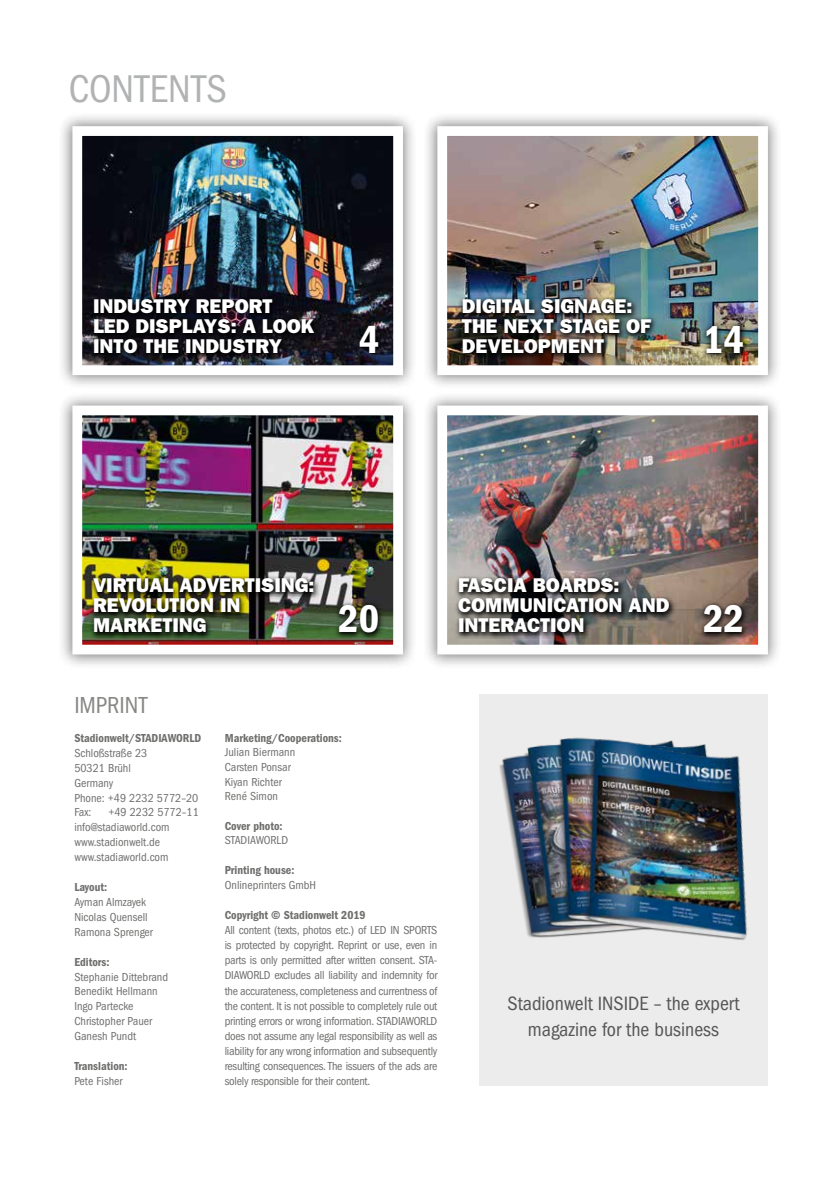
<style>
.page{position:relative;width:840px;height:1191px;background:#fff}
.page>*{position:absolute;margin:0;border:0;box-sizing:border-box;transform-origin:0 0}
.t1{font:condensed 40px "Franklin Gothic LT";letter-spacing:.015em;color:#b1b2b3}
.t2{font:600 condensed 40px "Franklin Gothic LT";color:#fff}
.t3{font:condensed 24px "Franklin Gothic LT";letter-spacing:-.005em;color:#878786}
.t4{font:800 20px/20px "Franklin Gothic LT";color:#fff}
.t5{font:condensed 20px/26px "Franklin Gothic LT";color:#565656;text-align:center}
.t6{font:condensed 12px/15px "Franklin Gothic LT";color:#6f6f6e}
.t7{font:600 condensed 12px "Franklin Gothic LT";color:#6f6f6e}
</style>
<div class="page">
<div style="left:58px;top:391px;width:360px;height:278px;background:#000;opacity:.5"></div>
<img style="left:83px;top:416px;width:309px;height:227px">
<div style="left:72px;top:405px;width:331px;height:249px;border:10px solid #fff"></div>
<svg style="left:334px;top:600px;width:51px;height:40px"></svg>
<img style="left:88px;top:573px;width:232px;height:67px">
<div style="left:422px;top:111px;width:360px;height:279px;background:#000;opacity:.5"></div>
<img style="left:448px;top:137px;width:308px;height:227px">
<div style="left:437px;top:126px;width:330px;height:249px;border:10px solid #fff"></div>
<img style="left:700px;top:321px;width:50px;height:39px">
<img style="left:457px;top:294px;width:200px;height:67px">
<div style="left:422px;top:391px;width:360px;height:278px;background:#000;opacity:.5"></div>
<img style="left:448px;top:416px;width:308px;height:227px">
<div style="left:437px;top:405px;width:330px;height:249px;border:10px solid #fff"></div>
<svg style="left:698px;top:600px;width:50px;height:39px"></svg>
<svg style="left:454px;top:574px;width:221px;height:65px"></svg>
<div style="left:58px;top:111px;width:360px;height:279px;background:#000;opacity:.5"></div>
<img style="left:83px;top:137px;width:309px;height:227px">
<div style="left:72px;top:126px;width:331px;height:249px;border:10px solid #fff"></div>
<svg style="left:90px;top:294px;width:231px;height:67px;fill:#09080f"></svg>
<svg style="left:354px;top:321px;width:31px;height:39px"></svg>
<div style="left:478px;top:694px;width:289px;height:392px;background:#ececed"></div>
<img style="left:499px;top:756px;width:17px;height:110px">
<img style="left:516px;top:745px;width:38px;height:193px">
<img style="left:543px;top:739px;width:20px;height:198px">
<img style="left:563px;top:726px;width:205px;height:225px">
<h1 class="t1" style="left:69px;top:66px;width:159px">CONTENTS</h1>
<h3 class="t4" style="left:93px;top:296px;width:222px">INDUSTRY REPORT<br>LED DISPLAYS: A LOOK<br>INTO THE INDUSTRY</h3>
<h1 class="t2" style="left:358px;top:317px;width:22px">4</h1>
<h3 class="t4" style="left:461px;top:296px;width:190px">DIGITAL SIGNAGE:<br>THE NEXT STAGE OF<br>DEVELOPMENT</h3>
<h1 class="t2" style="left:702px;top:317px;width:42px">14</h1>
<h3 class="t4" style="left:93px;top:575px;width:223px">VIRTUAL ADVERTISING:<br>REVOLUTION IN<br>MARKETING</h3>
<h1 class="t2" style="left:338px;top:596px;width:42px">20</h1>
<h3 class="t4" style="left:458px;top:575px;width:213px">FASCIA BOARDS:<br>COMMUNICATION AND<br>INTERACTION</h3>
<h1 class="t2" style="left:702px;top:596px;width:42px">22</h1>
<h2 class="t3" style="left:74px;top:691px;width:74px">IMPRINT</h2>
<p class="t7" style="left:74px;top:731px;width:128px">Stadionwelt/STADIAWORLD</p>
<p class="t6" style="left:74px;top:745px;width:125px">Schloßstraße 23<br>50321 Brühl<br>Germany<br>Phone: +49 2232 5772–20<br>Fax:</p>
<p class="t6" style="left:74px;top:805px;width:126px;text-indent:34px">+49 2232 5772–11 info@stadiaworld.com www.stadionwelt.de www.stadiaworld.com</p>
<p class="t7" style="left:74px;top:880px;width:34px">Layout:</p>
<p class="t6" style="left:74px;top:894px;width:80px">Ayman Almzayek<br>Nicolas Quensell<br>Ramona Sprenger</p>
<p class="t7" style="left:74px;top:954px;width:37px">Editors:</p>
<p class="t6" style="left:74px;top:969px;width:95px">Stephanie Dittebrand<br>Benedikt Hellmann<br>Ingo Partecke<br>Christopher Pauer<br>Ganesh Pundt</p>
<p class="t7" style="left:74px;top:1059px;width:55px">Translation:</p>
<p class="t6" style="left:74px;top:1073px;width:50px">Pete Fisher</p>
<p class="t7" style="left:225px;top:731px;width:119px">Marketing/Cooperations:</p>
<p class="t6" style="left:225px;top:745px;width:72px">Julian Biermann<br>Carsten Ponsar<br>Kiyan Richter<br>René Simon</p>
<p class="t7" style="left:225px;top:818px;width:59px">Cover photo:</p>
<p class="t6" style="left:225px;top:833px;width:65px">STADIAWORLD</p>
<p class="t7" style="left:225px;top:863px;width:71px">Printing house:</p>
<p class="t6" style="left:225px;top:877px;width:93px">Onlineprinters GmbH</p>
<p class="t7" style="left:225px;top:908px;width:142px">Copyright © Stadionwelt 2019</p>
<p class="t6" style="left:225px;top:923px;width:214px;text-align:justify">All content (texts, photos etc.) of LED IN SPORTS is protected by copyright. Reprint or use, even in parts is only permitted after written consent. STA-DIAWORLD excludes all liability and indemnity for the accurateness, completeness and currentness of the content. It is not possible to completely rule out printing errors or wrong information. STADIAWORLD does not assume any legal responsibility as well as liability for any wrong information and subsequently resulting consequences. The issuers of the ads are solely responsible for their content.</p>
<h3 class="t5" style="left:507px;top:991px;width:233px">Stadionwelt INSIDE – the expert magazine for the business</h3>
</div>
